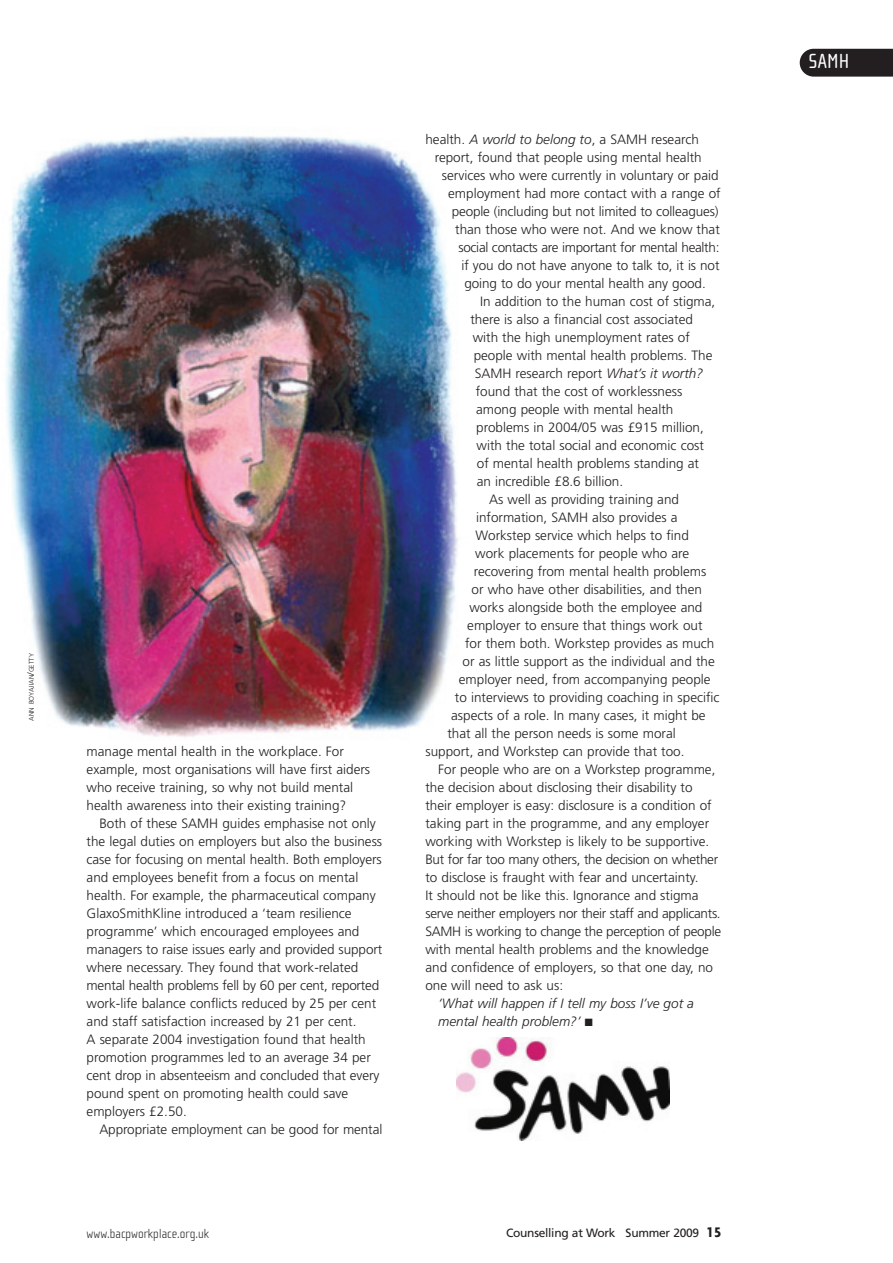
<style>
.page{position:relative;width:893px;height:1263px;background:#fff}
.page>*{position:absolute;margin:0;border:0;box-sizing:border-box;transform-origin:0 0}
.t1{font:21px "Cholla Sans";color:#fff}
.t2{font:300 13.5px/18px "Frutiger";color:#231f20}
.t3{font:300 13.5px "Frutiger";letter-spacing:-.02em;color:#231f20}
.t4{font:italic 300 13.5px/18px "Frutiger";color:#231f20}
.t5{font:100 13.5px "Cholla Sans";color:#231f20}
.t6{font:12px "Frutiger";letter-spacing:-.02em;color:#231f20}
.t7{font:300 6.75px "Frutiger";color:#231f20}
.s1{font-size:9px}
.s2{font-style:italic}
.s3{font-family:"Agenda";font-weight:700;font-size:15px}
</style>
<div class="page">
<img style="left:6px;top:136px;width:452px;height:601px">
<svg style="left:799px;top:49px;width:93px;height:28px;background:#2e2a2b"></svg>
<img style="left:456px;top:1037px;width:213px;height:104px">
<p class="t7" style="left:29px;top:721px;width:69px;rotate:-90deg">ANN BOYAJIAN<span class="s1">/</span>GETTY</p>
<p class="t2" style="left:87px;top:743px;width:285px">manage mental health in the workplace. For example, most organisations will have first aiders who receive training, so why not build mental health awareness into their existing training?</p>
<p class="t2" style="left:87px;top:815px;width:297px;text-indent:13px">Both of these SAMH guides emphasise not only the legal duties on employers but also the business case for focusing on mental health. Both employers and employees benefit from a focus on mental health. For example, the pharmaceutical company GlaxoSmithKline introduced a ‘team resilience programme’ which encouraged employees and managers to raise issues early and provided support where necessary. They found that work-related mental health problems fell by 60 per cent, reported work-life balance conflicts reduced by 25 per cent and staff satisfaction increased by 21 per cent.<br>A separate 2004 investigation found that health promotion programmes led to an average 34 per cent drop in absenteeism and concluded that every pound spent on promoting health could save employers £2.50.</p>
<p class="t2" style="left:99px;top:1121px;width:284px">Appropriate employment can be good for mental</p>
<p class="t5" style="left:87px;top:1228px;width:124px">www.bacpworkplace.org.uk</p>
<p class="t2" style="left:425px;top:131px;width:275px">health. <span class="s2">A world to belong to</span>, a SAMH research</p>
<p class="t2" style="left:435px;top:149px;width:268px">report, found that people using mental health</p>
<p class="t2" style="left:442px;top:167px;width:278px">services who were currently in voluntary or paid</p>
<p class="t2" style="left:448px;top:185px;width:274px">employment had more contact with a range of</p>
<p class="t2" style="left:451px;top:203px;width:268px">people (including but not limited to colleagues)</p>
<p class="t2" style="left:455px;top:221px;width:266px">than those who were not. And we know that</p>
<p class="t3" style="left:458px;top:242px;width:262px">social contacts are important for mental health:</p>
<p class="t2" style="left:461px;top:257px;width:259px">if you do not have anyone to talk to, it is not</p>
<p class="t2" style="left:464px;top:275px;width:243px">going to do your mental health any good.</p>
<p class="t2" style="left:480px;top:293px;width:237px">In addition to the human cost of stigma,</p>
<p class="t2" style="left:470px;top:311px;width:224px">there is also a financial cost associated</p>
<p class="t2" style="left:472px;top:329px;width:219px">with the high unemployment rates of</p>
<p class="t2" style="left:473px;top:347px;width:240px">people with mental health problems. The</p>
<p class="t2" style="left:474px;top:365px;width:230px">SAMH research report <span class="s2">What’s it worth?</span></p>
<p class="t2" style="left:475px;top:383px;width:208px">found that the cost of worklessness</p>
<p class="t2" style="left:476px;top:401px;width:199px">among people with mental health</p>
<p class="t2" style="left:476px;top:419px;width:229px">problems in 2004/05 was £915 million,</p>
<p class="t2" style="left:476px;top:437px;width:229px">with the total social and economic cost</p>
<p class="t2" style="left:477px;top:455px;width:224px">of mental health problems standing at</p>
<p class="t2" style="left:476px;top:473px;width:148px">an incredible £8.6 billion.</p>
<p class="t2" style="left:489px;top:491px;width:191px">As well as providing training and</p>
<p class="t2" style="left:476px;top:509px;width:203px">information, SAMH also provides a</p>
<p class="t2" style="left:475px;top:527px;width:215px">Workstep service which helps to find</p>
<p class="t2" style="left:475px;top:545px;width:215px">work placements for people who are</p>
<p class="t2" style="left:474px;top:563px;width:234px">recovering from mental health problems</p>
<p class="t2" style="left:471px;top:581px;width:232px">or who have other disabilities, and then</p>
<p class="t2" style="left:469px;top:599px;width:234px">works alongside both the employee and</p>
<p class="t2" style="left:467px;top:617px;width:237px">employer to ensure that things work out</p>
<p class="t2" style="left:465px;top:635px;width:251px">for them both. Workstep provides as much</p>
<p class="t2" style="left:462px;top:653px;width:253px">or as little support as the individual and the</p>
<p class="t2" style="left:459px;top:671px;width:253px">employer need, from accompanying people</p>
<p class="t2" style="left:455px;top:689px;width:266px">to interviews to providing coaching in specific</p>
<p class="t2" style="left:451px;top:707px;width:256px">aspects of a role. In many cases, it might be</p>
<p class="t2" style="left:447px;top:725px;width:230px">that all the person needs is some moral</p>
<p class="t2" style="left:425px;top:743px;width:261px">support, and Workstep can provide that too.</p>
<p class="t2" style="left:438px;top:761px;width:279px">For people who are on a Workstep programme,</p>
<p class="t2" style="left:425px;top:779px;width:268px">the decision about disclosing their disability to</p>
<p class="t2" style="left:425px;top:797px;width:288px">their employer is easy: disclosure is a condition of</p>
<p class="t2" style="left:425px;top:815px;width:285px">taking part in the programme, and any employer</p>
<p class="t2" style="left:425px;top:833px;width:285px">working with Workstep is likely to be supportive.</p>
<p class="t3" style="left:425px;top:854px;width:294px">But for far too many others, the decision on whether</p>
<p class="t2" style="left:425px;top:869px;width:274px">to disclose is fraught with fear and uncertainty.</p>
<p class="t2" style="left:425px;top:887px;width:274px">It should not be like this. Ignorance and stigma</p>
<p class="t3" style="left:425px;top:908px;width:297px">serve neither employers nor their staff and applicants.</p>
<p class="t3" style="left:425px;top:926px;width:297px">SAMH is working to change the perception of people</p>
<p class="t2" style="left:425px;top:941px;width:285px">with mental health problems and the knowledge</p>
<p class="t2" style="left:425px;top:959px;width:289px">and confidence of employers, so that one day, no</p>
<p class="t2" style="left:425px;top:977px;width:139px">one will need to ask us:</p>
<p class="t4" style="left:438px;top:995px;width:257px">‘What will happen if I tell my boss I’ve got a mental health problem?’ ■</p>
<p class="t6" style="left:506px;top:1228px;width:217px">Counselling at Work Summer 2009 <span class="s3">15</span></p>
<h1 class="t1" style="left:808px;top:54px;width:42px">SAMH</h1>
</div>
